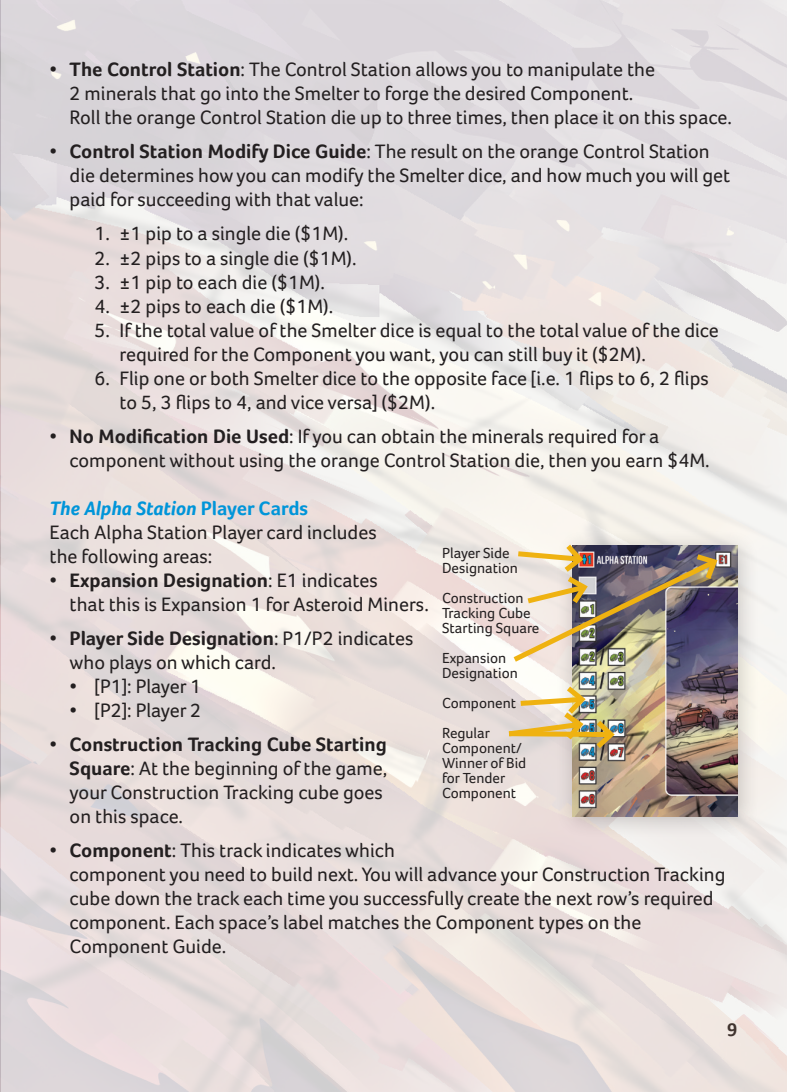
<style>
.page{position:relative;width:787px;height:1092px;background:#fff}
.page>*{position:absolute;margin:0;border:0;box-sizing:border-box;transform-origin:0 0}
.t1{font:20px/24px "Foco";color:#231f20}
.t2{font:700 20px "Calibri";color:#231f20}
.t3{font:15px/15px "Foco";color:#231f20}
.s1{font-weight:700}
.s2{font-weight:700;font-style:italic;color:#0095d9}
.s3{font-weight:700;color:#0095d9}
</style>
<div class="page">
<img style="left:0;top:0;width:787px;height:1091px">
<div style="left:555px;top:528px;width:205px;height:311px;background:#231f20;opacity:.25"></div>
<img style="left:572px;top:546px;width:165px;height:270px">
<img style="left:508px;top:539px;width:213px;height:127px">
<img style="left:503px;top:681px;width:115px;height:72px">
<p class="t1" style="left:70px;top:57px;width:663px;text-indent:-20px">• <span class="s1">The Control Station</span>: The Control Station allows you to manipulate the<br>2 minerals that go into the Smelter to forge the desired Component.<br>Roll the orange Control Station die up to three times, then place it on this space.</p>
<p class="t1" style="left:70px;top:139px;width:662px;text-indent:-20px">• <span class="s1">Control Station Modify Dice Guide</span>: The result on the orange Control Station die determines how you can modify the Smelter dice, and how much you will get paid for succeeding with that value:</p>
<p class="t1" style="left:95px;top:221px;width:255px">1. ±1 pip to a single die ($1M).</p>
<p class="t1" style="left:95px;top:245px;width:263px">2. ±2 pips to a single die ($1M).</p>
<p class="t1" style="left:95px;top:269px;width:232px">3. ±1 pip to each die ($1M).</p>
<p class="t1" style="left:95px;top:293px;width:240px">4. ±2 pips to each die ($1M).</p>
<p class="t1" style="left:120px;top:317px;width:600px;text-indent:-25px">5. If the total value of the Smelter dice is equal to the total value of the dice required for the Component you want, you can still buy it ($2M).</p>
<p class="t1" style="left:120px;top:365px;width:590px;text-indent:-25px">6. Flip one or both Smelter dice to the opposite face [i.e. 1 flips to 6, 2 flips to 5, 3 flips to 4, and vice versa] ($2M).</p>
<p class="t1" style="left:70px;top:423px;width:641px;text-indent:-20px">• <span class="s1">No Modification Die Used</span>: If you can obtain the minerals required for a component without using the orange Control Station die, then you earn $4M.</p>
<p class="t1" style="left:50px;top:495px;width:328px"><span class="s2">The Alpha Station</span> <span class="s3">Player Cards<br></span>Each Alpha Station Player card includes the following areas:</p>
<p class="t1" style="left:70px;top:567px;width:361px;text-indent:-20px">• <span class="s1">Expansion Designation</span>: E1 indicates<br>that this is Expansion 1 for Asteroid Miners.</p>
<p class="t1" style="left:70px;top:625px;width:345px;text-indent:-20px">• <span class="s1">Player Side Designation</span>: P1/P2 indicates who plays on which card.</p>
<p class="t1" style="left:70px;top:673px;width:133px">• [P1]: Player 1</p>
<p class="t1" style="left:70px;top:697px;width:133px">• [P2]: Player 2</p>
<p class="t1" style="left:70px;top:731px;width:319px;text-indent:-20px">• <span class="s1">Construction Tracking Cube Starting<br>Square</span>: At the beginning of the game, your Construction Tracking cube goes on this space.</p>
<p class="t1" style="left:70px;top:837px;width:657px;text-indent:-20px">• <span class="s1">Component</span>: This track indicates which<br>component you need to build next. You will advance your Construction Tracking cube down the track each time you successfully create the next row’s required component. Each space’s label matches the Component types on the Component Guide.</p>
<p class="t3" style="left:442px;top:545px;width:77px">Player Side<br>Designation</p>
<p class="t3" style="left:442px;top:590px;width:99px">Construction<br>Tracking Cube<br>Starting Square</p>
<p class="t3" style="left:442px;top:650px;width:77px">Expansion<br>Designation</p>
<p class="t3" style="left:442px;top:688px;width:76px;line-height:30px">Component<br>Regular</p>
<p class="t3" style="left:442px;top:740px;width:86px">Component/<br>Winner of Bid for Tender<br>Component</p>
<p class="t2" style="left:727px;top:1016px;width:12px">9</p>
</div>
